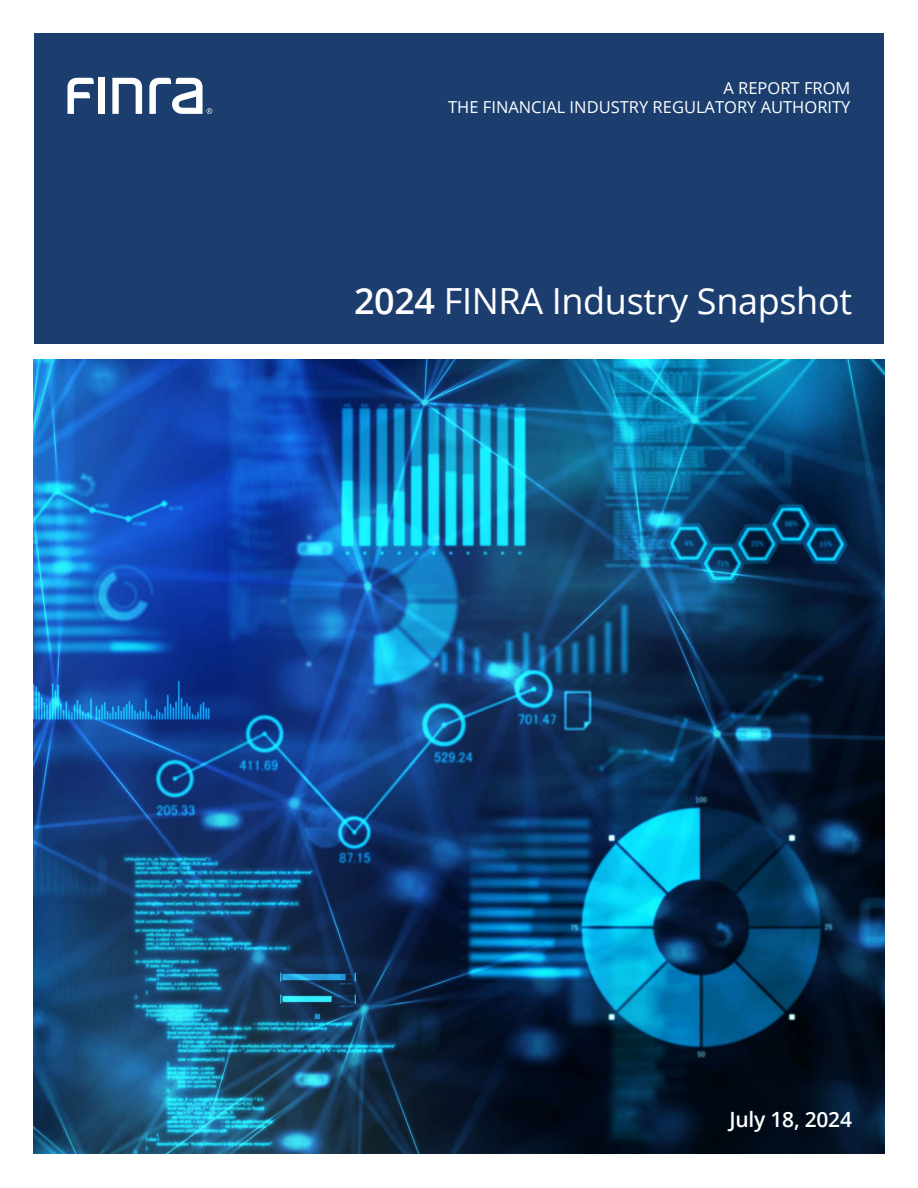
<style>
.page{position:relative;width:918px;height:1188px;background:#fff}
.page>*{position:absolute;margin:0;border:0;box-sizing:border-box;transform-origin:0 0}
.t1{font:36px "Open Sans";letter-spacing:-.01em;color:#fff}
.t2{font:600 21px "Open Sans";letter-spacing:-.01em;color:#fff}
.t3{font:16.5px/19.8px "Open Sans";color:#fff;text-align:right}
.s1{font-weight:600}
</style>
<div class="page">
<div style="left:34px;top:33px;width:850px;height:311px;background:#1b3e6f"></div>
<div style="left:98px;top:78px;width:7px;height:36px;background:#fff"></div>
<svg style="left:112px;top:78px;width:30px;height:36px"></svg>
<svg style="left:67px;top:78px;width:27px;height:36px"></svg>
<svg style="left:149px;top:78px;width:63px;height:36px"></svg>
<img style="left:33px;top:359px;width:852px;height:794px">
<p class="t3" style="left:448px;top:77px;width:404px">A REPORT FROM<br>THE FINANCIAL INDUSTRY REGULATORY AUTHORITY</p>
<h1 class="t1" style="left:354px;top:276px;width:500px"><span class="s1">2024</span> FINRA Industry Snapshot</h1>
<p class="t2" style="left:729px;top:1105px;width:124px">July 18, 2024</p>
</div>
